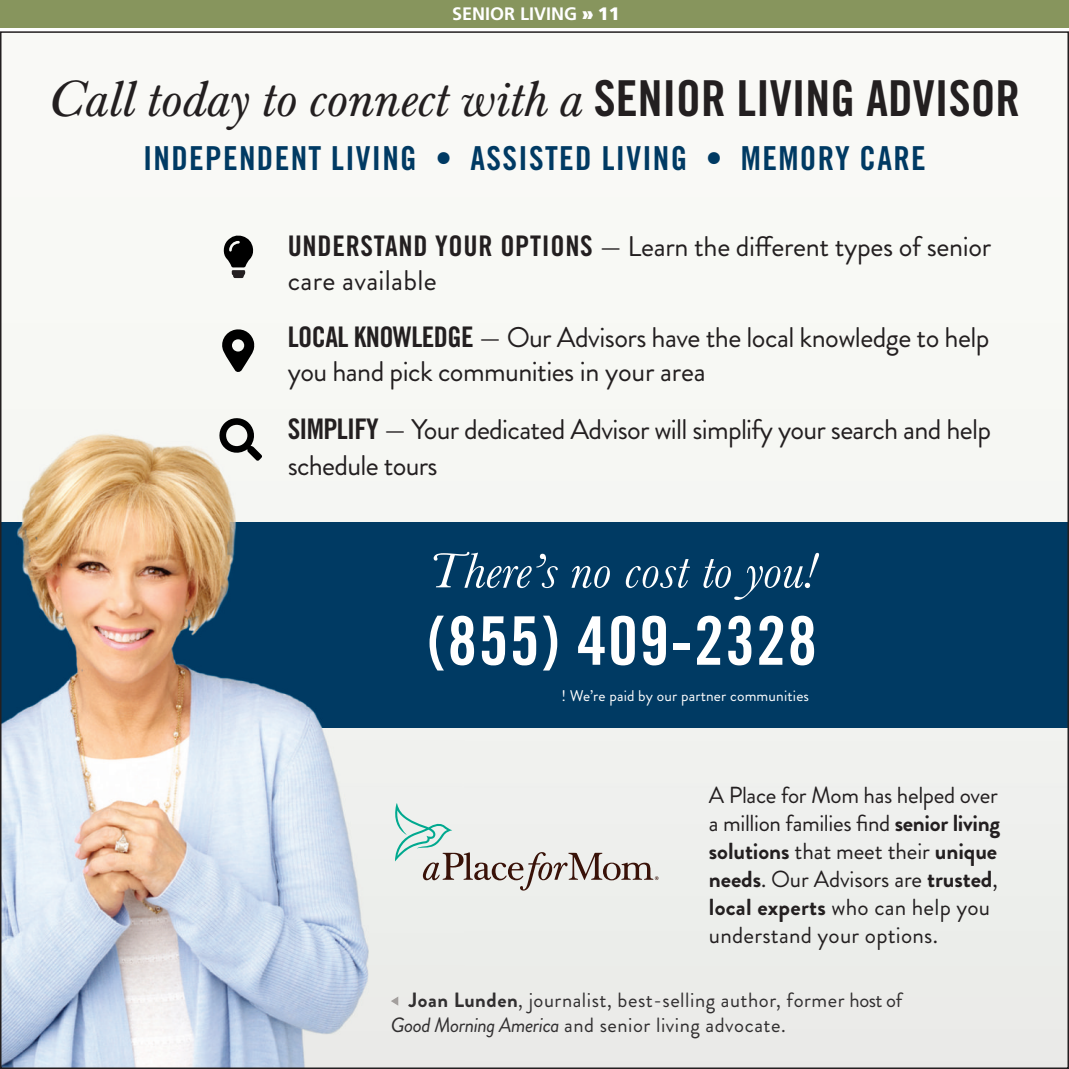
<style>
.page{position:relative;width:1069px;height:1069px;background:#fff}
.page>*{position:absolute;margin:0;border:0;box-sizing:border-box;transform-origin:0 0}
.t1{font:67.05px "Trade Gothic LT Bold Cond Twenty";letter-spacing:.02em;color:#fff}
.t2{font:italic 51.6px "Baskerville";color:#fff}
.t3{font:italic 49.5px "Baskerville Classico";color:#231f20}
.t4{font:33px "Trade Gothic LT Bold Cond Twenty";letter-spacing:.04em;color:#003a63}
.t5{font:28.35px/34px "Brandon Grotesque";letter-spacing:-.02em;color:#231f20}
.t6{font:23.25px/27.9px "Brandon Grotesque";letter-spacing:-.005em;color:#231f20}
.t7{font:20.7px/24.8px "Brandon Grotesque";letter-spacing:.025em;color:#312f30}
.t8{font:700 18px "Frutiger";color:#fff}
.t9{font:15.45px "Brandon Grotesque";letter-spacing:.01em;color:#fff}
.s1{font-weight:900}
.s2{font-family:"Trade Gothic LT Bold Cond Twenty";font-style:normal}
.s3{font-family:"Trade Gothic LT Bold Cond Twenty"}
.s4{font-weight:700}
.s5{font-style:italic}
</style>
<div class="page">
<div style="left:0;top:0;width:1068px;height:27px;background:#87955d"></div>
<img style="left:3px;top:248px;width:1062px;height:817px">
<div style="left:0;top:522px;width:1068px;height:205px;background:#003a63"></div>
<img style="left:3px;top:418px;width:461px;height:647px">
<img style="left:3px;top:522px;width:461px;height:205px">
<svg style="left:222px;top:235px;width:31px;height:43px"></svg>
<svg style="left:219px;top:328px;width:35px;height:44px"></svg>
<svg style="left:218px;top:416px;width:44px;height:45px"></svg>
<svg style="left:393px;top:802px;width:265px;height:88px;background:#dbddda"></svg>
<svg style="left:391px;top:996px;width:7px;height:9px"></svg>
<p class="t8" style="left:452px;top:7px;width:169px">SENIOR LIVING <span class="s1">»</span> <span class="s1">11</span></p>
<h3 class="t3" style="left:49px;top:70px;width:972px">Call today to connect with a <span class="s2">SENIOR LIVING ADVISOR</span></h3>
<p class="t4" style="left:143px;top:139px;width:784px">INDEPENDENT LIVING • ASSISTED LIVING • MEMORY CARE</p>
<p class="t5" style="left:288px;top:233px;width:705px"><span class="s3">UNDERSTAND YOUR OPTIONS</span> — Learn the different types of senior care available</p>
<p class="t5" style="left:288px;top:324px;width:703px"><span class="s3">LOCAL KNOWLEDGE</span> — Our Advisors have the local knowledge to help you hand pick communities in your area</p>
<p class="t5" style="left:288px;top:415px;width:704px;line-height:36.2px"><span class="s3">SIMPLIFY</span> — Your dedicated Advisor will simplify your search and help schedule tours</p>
<h2 class="t2" style="left:428px;top:539px;width:389px">There’s no cost to you!</h2>
<h1 class="t1" style="left:427px;top:602px;width:391px">(855) 409-2328</h1>
<p class="t9" style="left:561px;top:689px;width:249px">! We’re paid by our partner communities</p>
<p class="t6" style="left:708px;top:784px;width:293px">A Place for Mom has helped over a million families find <span class="s4">senior living solutions</span> that meet their <span class="s4">unique needs</span>. Our Advisors are <span class="s4">trusted</span>, <span class="s4">local experts</span> who can help you understand your options.</p>
<p class="t7" style="left:391px;top:990px;width:513px;text-indent:18px"><span class="s4">Joan Lunden</span>, journalist, best-selling author, former host of<br><span class="s5">Good Morning America</span> and senior living advocate.</p>
</div>
